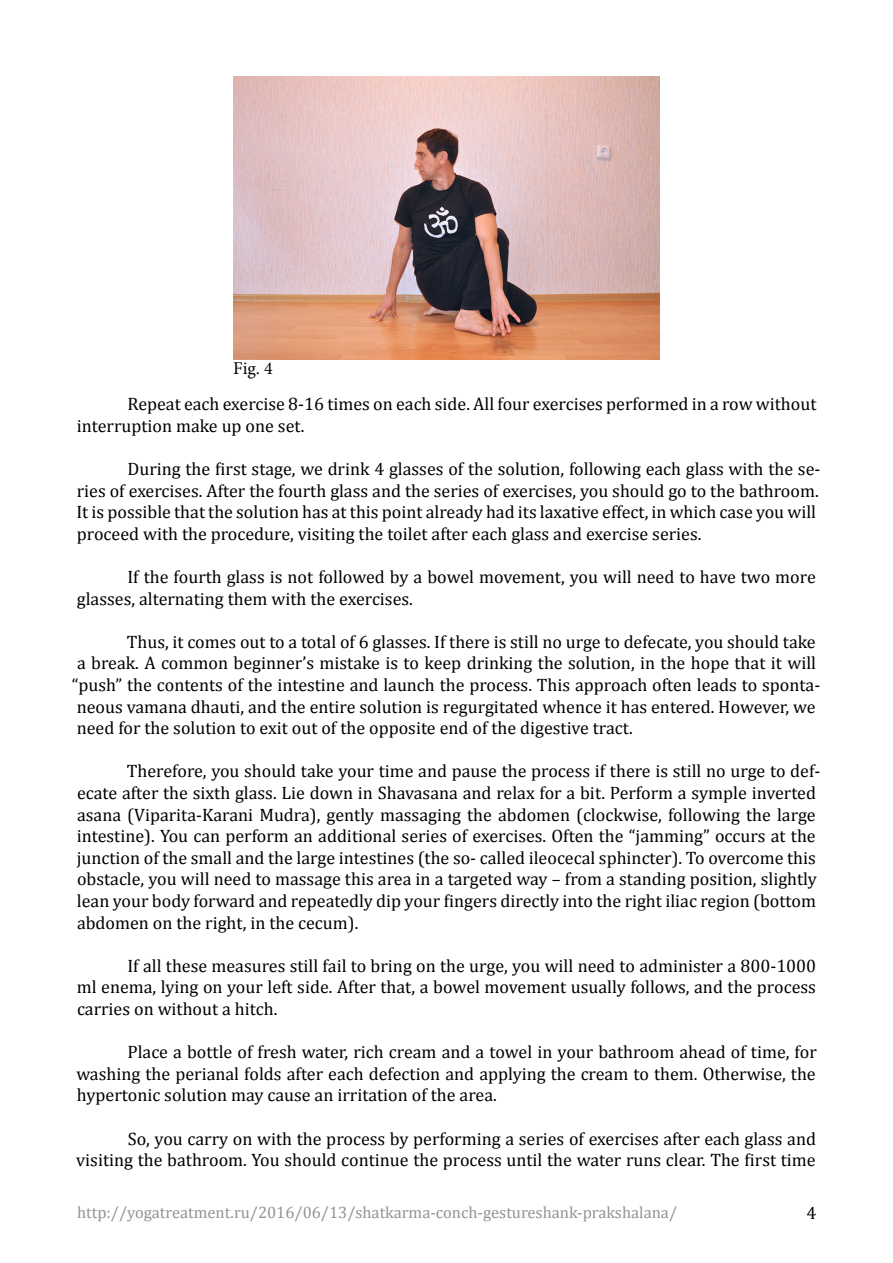
<style>
.page{position:relative;width:893px;height:1263px;background:#fff}
.page>*{position:absolute;margin:0;border:0;box-sizing:border-box;transform-origin:0 0}
.Paragraph_Style_1{font:18px/21.6px "Cambria";color:#000}
.t1{font:18px "Minion Pro";color:#000}
.t2{font:16.5px "Cambria";color:#939393}
</style>
<div class="page">
<img style="left:233px;top:77px;width:427px;height:283px">
<p class="t1" style="left:233px;top:357px;width:41px">Fig. 4</p>
<p class="Paragraph_Style_1" style="left:77px;top:393px;width:741px;text-indent:51px">Repeat each exercise 8-16 times on each side. All four exercises performed in a row without interruption make up one set.</p>
<p class="Paragraph_Style_1" style="left:76px;top:458px;width:745px;text-indent:51px">During the first stage, we drink 4 glasses of the solution, following each glass with the se&shy;ries of exercises. After the fourth glass and the series of exercises, you should go to the bathroom.<br>It is possible that the solution has at this point already had its laxative effect, in which case you will proceed with the procedure, visiting the toilet after each glass and exercise series.</p>
<p class="Paragraph_Style_1" style="left:77px;top:566px;width:740px;text-indent:51px">If the fourth glass is not followed by a bowel movement, you will need to have two more glasses, alternating them with the exercises.</p>
<p class="Paragraph_Style_1" style="left:72px;top:631px;width:750px;text-indent:55px">Thus, it comes out to a total of 6 glasses. If there is still no urge to defecate, you should take a break. A common beginner’s mistake is to keep drinking the solution, in the hope that it will “push” the contents of the intestine and launch the process. This approach often leads to sponta&shy;neous vamana dhauti, and the entire solution is regurgitated whence it has entered. However, we need for the solution to exit out of the opposite end of the digestive tract.</p>
<p class="Paragraph_Style_1" style="left:77px;top:760px;width:745px;text-indent:50px">Therefore, you should take your time and pause the process if there is still no urge to def&shy;ecate after the sixth glass. Lie down in Shavasana and relax for a bit. Perform a symple inverted asana (Viparita-Karani Mudra), gently massaging the abdomen (clockwise, following the large intestine). You can perform an additional series of exercises. Often the “jamming” occurs at the junction of the small and the large intestines (the so- called ileocecal sphincter). To overcome this obstacle, you will need to massage this area in a targeted way – from a standing position, slightly lean your body forward and repeatedly dip your fingers directly into the right iliac region (bottom abdomen on the right, in the cecum).</p>
<p class="Paragraph_Style_1" style="left:77px;top:955px;width:741px;text-align:justify;text-indent:51px">If all these measures still fail to bring on the urge, you will need to administer a 800-1000 ml enema, lying on your left side. After that, a bowel movement usually follows, and the process carries on without a hitch.</p>
<p class="Paragraph_Style_1" style="left:76px;top:1041px;width:742px;text-align:justify;text-indent:51px">Place a bottle of fresh water, rich cream and a towel in your bathroom ahead of time, for washing the perianal folds after each defection and applying the cream to them. Otherwise, the hypertonic solution may cause an irritation of the area.</p>
<p class="Paragraph_Style_1" style="left:76px;top:1127px;width:741px;text-align:right">So, you carry on with the process by performing a series of exercises after each glass and visiting the bathroom. You should continue the process until the water runs clear. The first time</p>
<p class="t2" style="left:77px;top:1203px;width:601px">http://yogatreatment.ru/2016/06/13/shatkarma-conch-gestureshank-prakshalana/</p>
<p class="Paragraph_Style_1" style="left:806px;top:1202px;width:11px">4</p>
</div>
